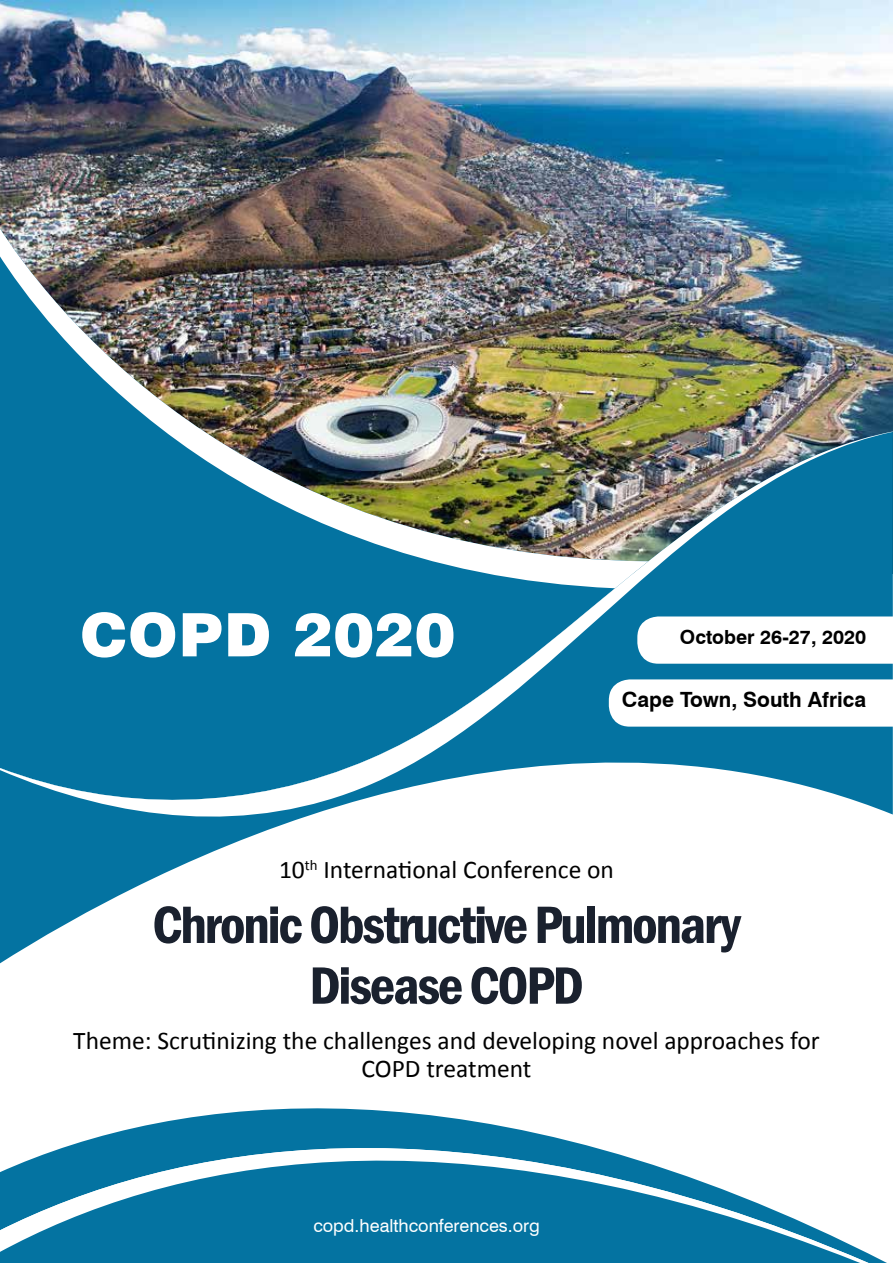
<style>
.page{position:relative;width:893px;height:1263px;background:#fff}
.page>*{position:absolute;margin:0;border:0;box-sizing:border-box;transform-origin:0 0}
.t1{font:900 60px "Swiss 721 BT";letter-spacing:.02em;color:#fff}
.t2{font:600 condensed 54.45px/60.8px "Franklin Gothic";letter-spacing:-.04em;color:#1a212e;text-align:center}
.t3{font:25.5px/28px "Calibri";color:#000;text-align:center}
.t4{font:700 21px "Swiss 721 BT";color:#000}
.t5{font:700 19.5px "Swiss 721 BT";color:#000}
.t6{font:18px "Swiss 721 BT";color:#fff}
</style>
<div class="page">
<img style="left:1px;top:1px;width:891px;height:430px">
<svg style="left:0;top:1108px;width:860px;height:155px;fill:#0473a1"></svg>
<svg style="left:0;top:836px;width:252px;height:128px"></svg>
<svg style="left:0;top:431px;width:893px;height:405px;fill:#0473a1"></svg>
<img style="left:0;top:226px;width:648px;height:362px">
<svg style="left:637px;top:616px;width:256px;height:48px"></svg>
<svg style="left:609px;top:679px;width:284px;height:48px"></svg>
<h1 class="t1" style="left:80px;top:598px;width:376px">COPD 2020</h1>
<p class="t5" style="left:680px;top:626px;width:188px">October 26-27, 2020</p>
<p class="t4" style="left:622px;top:687px;width:246px">Cape Town, South Africa</p>
<p class="t3" style="left:279px;top:856px;width:336px">10<sup>th</sup> International Conference on</p>
<h2 class="t2" style="left:152px;top:894px;width:590px">Chronic Obstructive Pulmonary<br>Disease COPD</h2>
<p class="t3" style="left:73px;top:1026px;width:748px">Theme: Scrutinizing the challenges and developing novel approaches for<br>COPD treatment</p>
<p class="t6" style="left:313px;top:1214px;width:228px">copd.healthconferences.org</p>
</div>
